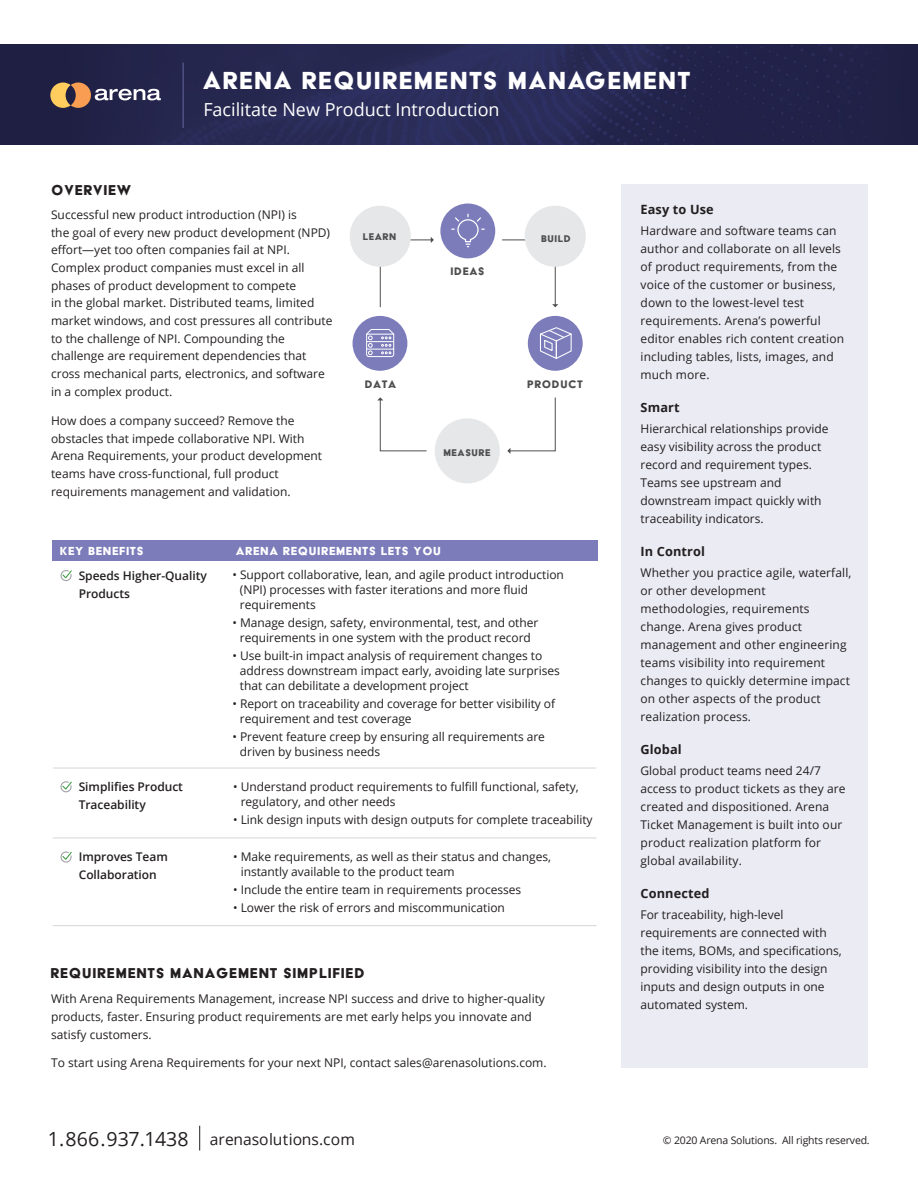
<style>
.page{position:relative;width:918px;height:1188px;background:#fff}
.page>*{position:absolute;margin:0;border:0;box-sizing:border-box;transform-origin:0 0}
.t1{font:28.5px "Acier BAT Text Solid";letter-spacing:.05em;color:#fff}
.t2{font:18px "Open Sans";color:#fff}
.t3{font:16.5px "Acier BAT Text Solid";letter-spacing:.05em;color:#231f20}
.t4{font:15.6px "Open Sans";color:#231f20}
.t5{font:13.5px "Acier BAT Text Solid";letter-spacing:.05em;color:#fff}
.t6{font:700 12.75px "Open Sans";letter-spacing:.01em;color:#231f20}
.t7{font:12.6px "Acier BAT Text Solid";letter-spacing:.05em;color:#4e4e4f}
.t8{font:12px/18px "Open Sans";color:#231f20}
.t9{font:600 12px/18px "Open Sans";letter-spacing:-.005em;color:#231f20}
.t10{font:11.25px "Acier BAT Text Solid";letter-spacing:.05em;color:#4e4e4f}
.t11{font:10.5px "Open Sans";letter-spacing:-.015em;color:#231f20}
.s1{font-size:19.5px}
</style>
<div class="page">
<div style="left:621px;top:185px;width:246px;height:883px;background:#ebebf4"></div>
<svg style="left:199px;top:1126px;width:1px;height:25px"></svg>
<img style="left:0;top:45px;width:918px;height:99px">
<hr style="left:183px;top:63px;width:1px;height:65px;background:#7c7cbb">
<svg style="left:50px;top:83px;width:111px;height:25px"></svg>
<div style="left:52px;top:541px;width:545px;height:20px;background:#7c7cbb"></div>
<svg style="left:60px;top:570px;width:12px;height:11px"></svg>
<hr style="left:53px;top:768px;width:543px;height:1px;background:#d3d6d8">
<svg style="left:60px;top:781px;width:12px;height:11px"></svg>
<hr style="left:53px;top:838px;width:543px;height:1px;background:#d3d6d8">
<svg style="left:60px;top:851px;width:12px;height:12px"></svg>
<hr style="left:53px;top:925px;width:543px;height:1px;background:#d3d6d8">
<svg style="left:502px;top:239px;width:56px;height:68px"></svg>
<div style="left:525px;top:206px;width:61px;height:61px;background:#e6e7e8;border-radius:50%"></div>
<div style="left:440px;top:204px;width:55px;height:54px;background:#7c7cbb;border-radius:50%"></div>
<div style="left:528px;top:316px;width:55px;height:55px;background:#7c7cbb;border-radius:50%"></div>
<div style="left:353px;top:316px;width:54px;height:55px;background:#7c7cbb;border-radius:50%"></div>
<svg style="left:507px;top:397px;width:49px;height:57px"></svg>
<svg style="left:377px;top:397px;width:50px;height:55px"></svg>
<svg style="left:379px;top:237px;width:55px;height:71px"></svg>
<div style="left:350px;top:206px;width:61px;height:61px;background:#e6e7e8;border-radius:50%"></div>
<div style="left:435px;top:418px;width:65px;height:65px;background:#e6e7e8;border-radius:50%"></div>
<svg style="left:452px;top:214px;width:32px;height:33px"></svg>
<svg style="left:540px;top:327px;width:32px;height:32px"></svg>
<svg style="left:366px;top:329px;width:29px;height:28px"></svg>
<h3 class="t3" style="left:51px;top:181px;width:81px">OVERVIEW</h3>
<h1 class="t1" style="left:203px;top:66px;width:489px">ARENA REQUIREMENTS MANAGEMENT</h1>
<h2 class="t2" style="left:203px;top:97px;width:298px">Facilitate New Product Introduction</h2>
<p class="t8" style="left:51px;top:206px;width:283px">Successful new product introduction (NPI) is<br>the goal of every new product development (NPD) effort—yet too often companies fail at NPI.<br>Complex product companies must excel in all phases of product development to compete<br>in the global market. Distributed teams, limited market windows, and cost pressures all contribute to the challenge of NPI. Compounding the challenge are requirement dependencies that cross mechanical parts, electronics, and software in a complex product.</p>
<p class="t8" style="left:51px;top:412px;width:273px">How does a company succeed? Remove the obstacles that impede collaborative NPI. With Arena Requirements, your product development teams have cross-functional, full product requirements management and validation.</p>
<p class="t10" style="left:363px;top:231px;width:35px">LEARN</p>
<p class="t10" style="left:541px;top:232px;width:31px">BUILD</p>
<p class="t7" style="left:451px;top:265px;width:35px">IDEAS</p>
<p class="t7" style="left:365px;top:378px;width:33px">DATA</p>
<p class="t7" style="left:527px;top:378px;width:57px">PRODUCT</p>
<p class="t10" style="left:443px;top:446px;width:49px">MEASURE</p>
<p class="t5" style="left:60px;top:544px;width:85px">KEY BENEFITS</p>
<p class="t5" style="left:236px;top:544px;width:207px">ARENA REQUIREMENTS LETS YOU</p>
<p class="t9" style="left:79px;top:566px;width:130px">Speeds Higher-Quality<br>Products</p>
<p class="t8" style="left:240px;top:567px;width:326px;line-height:15px;text-indent:-8px">• Support collaborative, lean, and agile product introduction (NPI) processes with faster iterations and more fluid requirements</p>
<p class="t8" style="left:232px;top:615px;width:307px;line-height:15px;text-align:center">• Manage design, safety, environmental, test, and other requirements in one system with the product record</p>
<p class="t8" style="left:240px;top:648px;width:321px;line-height:15px;text-indent:-8px">• Use built-in impact analysis of requirement changes to address downstream impact early, avoiding late surprises that can debilitate a development project</p>
<p class="t8" style="left:240px;top:696px;width:317px;line-height:15px;text-indent:-8px">• Report on traceability and coverage for better visibility of requirement and test coverage</p>
<p class="t8" style="left:240px;top:729px;width:307px;line-height:15px;text-indent:-8px">• Prevent feature creep by ensuring all requirements are driven by business needs</p>
<p class="t9" style="left:79px;top:777px;width:106px">Simplifies Product<br>Traceability</p>
<p class="t8" style="left:241px;top:779px;width:340px;line-height:15px;text-indent:-8px">• Understand product requirements to fulfill functional, safety, regulatory, and other needs</p>
<p class="t8" style="left:233px;top:810px;width:361px">• Link design inputs with design outputs for complete traceability</p>
<p class="t9" style="left:79px;top:848px;width:91px">Improves Team<br>Collaboration</p>
<p class="t8" style="left:241px;top:849px;width:312px;line-height:15px;text-indent:-8px">• Make requirements, as well as their status and changes, instantly available to the product team</p>
<p class="t8" style="left:233px;top:880px;width:290px">• Include the entire team in requirements processes</p>
<p class="t8" style="left:233px;top:898px;width:273px">• Lower the risk of errors and miscommunication</p>
<h3 class="t3" style="left:51px;top:964px;width:316px">REQUIREMENTS MANAGEMENT SIMPLIFIED</h3>
<p class="t8" style="left:51px;top:989px;width:495px">With Arena Requirements Management, increase NPI success and drive to higher-quality products, faster. Ensuring product requirements are met early helps you innovate and satisfy customers.</p>
<p class="t8" style="left:51px;top:1054px;width:497px">To start using Arena Requirements for your next NPI, contact sales@arenasolutions.com.</p>
<p class="t6" style="left:641px;top:200px;width:75px">Easy to Use</p>
<p class="t8" style="left:641px;top:221px;width:205px">Hardware and software teams can author and collaborate on all levels of product requirements, from the voice of the customer or business, down to the lowest-level test requirements. Arena’s powerful editor enables rich content creation including tables, lists, images, and much more.</p>
<p class="t6" style="left:641px;top:398px;width:41px">Smart</p>
<p class="t8" style="left:641px;top:419px;width:189px">Hierarchical relationships provide easy visibility across the product record and requirement types.<br>Teams see upstream and downstream impact quickly with traceability indicators.</p>
<p class="t6" style="left:641px;top:542px;width:66px">In Control</p>
<p class="t8" style="left:641px;top:563px;width:212px">Whether you practice agile, waterfall, or other development methodologies, requirements change. Arena gives product management and other engineering teams visibility into requirement changes to quickly determine impact on other aspects of the product realization process.</p>
<p class="t6" style="left:641px;top:740px;width:43px">Global</p>
<p class="t8" style="left:641px;top:761px;width:207px">Global product teams need 24/7 access to product tickets as they are created and dispositioned. Arena<br>Ticket Management is built into our product realization platform for global availability.</p>
<p class="t6" style="left:641px;top:884px;width:71px">Connected</p>
<p class="t8" style="left:641px;top:905px;width:203px">For traceability, high-level requirements are connected with the items, BOMs, and specifications, providing visibility into the design inputs and design outputs in one automated system.</p>
<h3 class="t4" style="left:48px;top:1129px;width:308px"><span class="s1">1.866.937.1438</span> arenasolutions.com</h3>
<p class="t11" style="left:663px;top:1133px;width:208px">© 2020 Arena Solutions. All rights reserved.</p>
</div>
